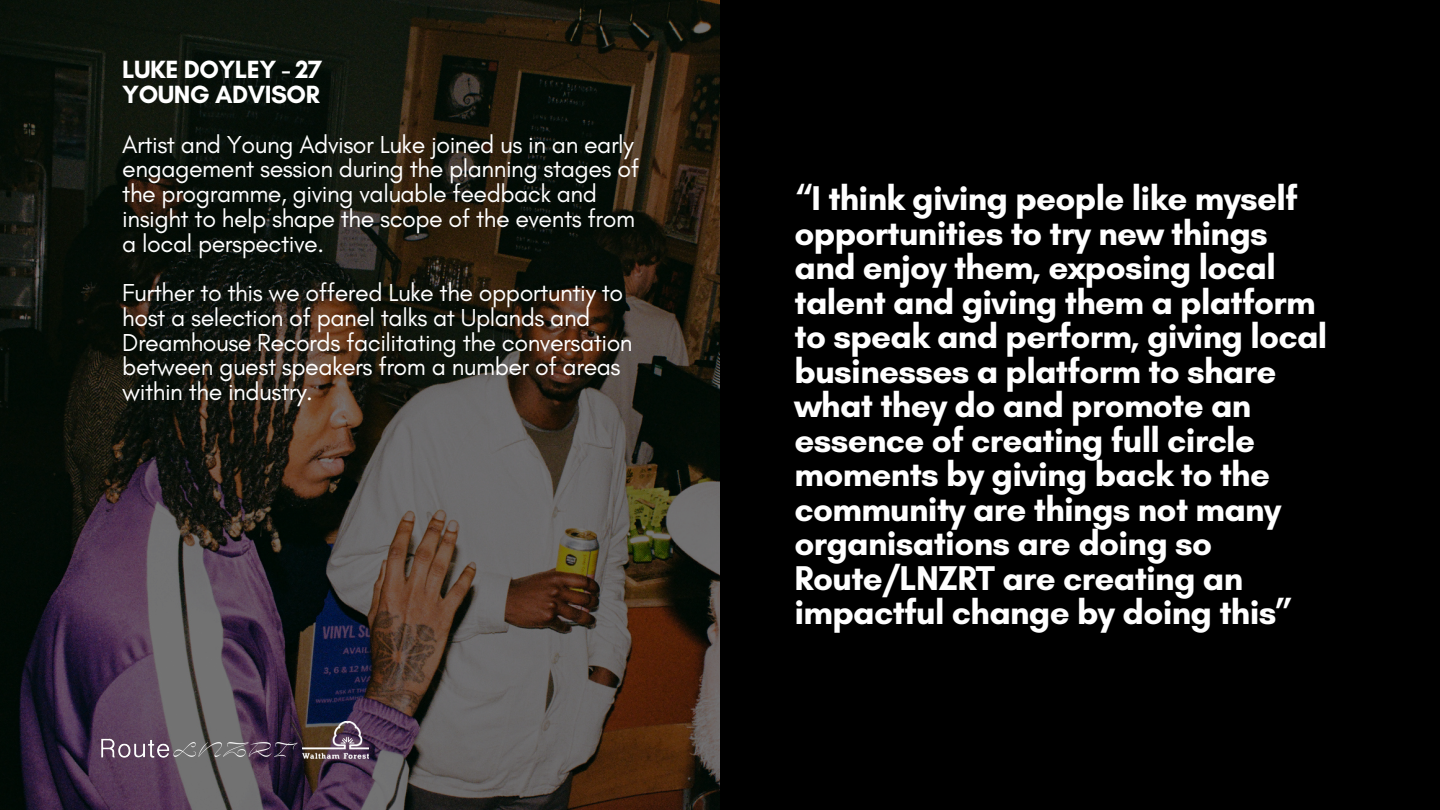
<style>
.page{position:relative;width:1440px;height:810px;background:#000}
.page>*{position:absolute;margin:0;border:0;box-sizing:border-box;transform-origin:0 0}
.t1{font:700 35px/34.5px "Glacial Indifference";letter-spacing:-.02em;color:#fff}
.t2{font:700 25.4px/24.8px "Glacial Indifference";letter-spacing:-.02em;color:#fff}
.t3{font:25px/24.8px "Glacial Indifference";letter-spacing:-.02em;color:#fff}
</style>
<div class="page">
<img style="left:0;top:0;width:720px;height:810px">
<img style="left:81px;top:729px;width:107px;height:41px">
<img style="left:174px;top:742px;width:124px;height:16px">
<img style="left:302px;top:722px;width:66px;height:37px">
<p class="t2" style="left:122px;top:57px;width:201px">LUKE DOYLEY - 27<br>YOUNG ADVISOR</p>
<h2 class="t3" style="left:122px;top:131px;width:518px">Artist and Young Advisor Luke joined us in an early engagement session during the planning stages of the programme, giving valuable feedback and insight to help shape the scope of the events from a local perspective.</h2>
<p class="t3" style="left:122px;top:280px;width:512px">Further to this we offered Luke the opportuntiy to host a selection of panel talks at Uplands and Dreamhouse Records facilitating the conversation between guest speakers from a number of areas within the industry.</p>
<p class="t1" style="left:795px;top:181px;width:534px">“I think giving people like myself opportunities to try new things and enjoy them, exposing local talent and giving them a platform to speak and perform, giving local businesses a platform to share what they do and promote an essence of creating full circle moments by giving back to the community are things not many organisations are doing so<br>Route/LNZRT are creating an impactful change by doing this”</p>
</div>
